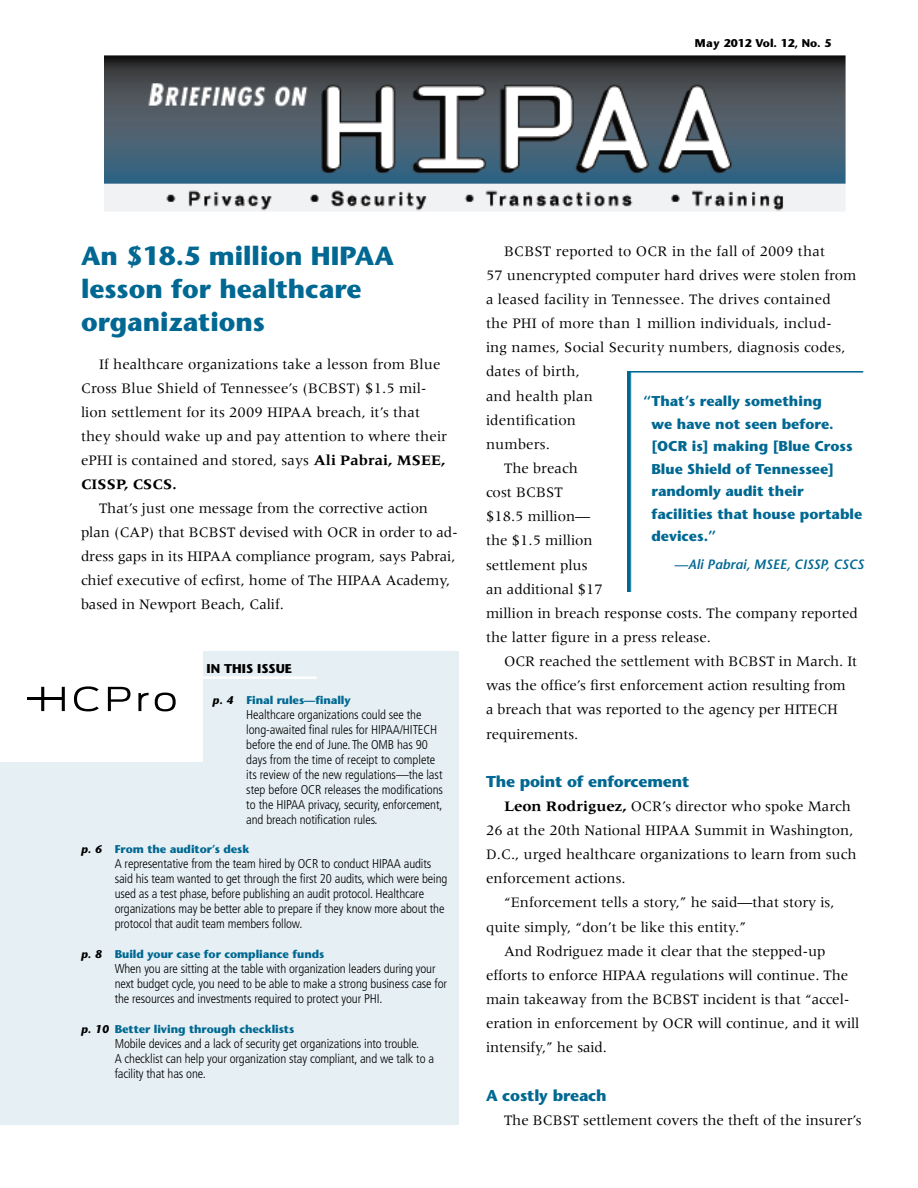
<style>
.page{position:relative;width:918px;height:1188px;background:#fff}
.page>*{position:absolute;margin:0;border:0;box-sizing:border-box;transform-origin:0 0}
.t1{font:700 26.25px/33px "Stone Sans Std";color:#006892}
.t2{font:700 15.75px "Stone Sans Std";letter-spacing:-.01em;color:#006892}
.t3{font:15px/24px "Meridien LT Std";color:#000}
.t4{font:700 14.25px/22.5px "Stone Sans Std";color:#006892}
.t5{font:italic 600 13.5px "Stone Sans Std";color:#006892}
.t6{font:300 condensed 12.75px/15px "Frutiger LT Std";letter-spacing:-.01em;color:#000}
.t7{font:700 12.75px "Stone Sans Std";color:#000}
.t8{font:700 11.25px "Stone Sans Std";letter-spacing:-.005em;color:#006892}
.t9{font:700 11.25px "Stone Sans Std";color:#000}
.s1{font-weight:700}
.s2{font-style:italic;color:#000}
</style>
<div class="page">
<img style="left:628px;top:372px;width:236px;height:220px">
<div style="left:0;top:651px;width:459px;height:473px;background:#e6f0f4"></div>
<div style="left:0;top:636px;width:202px;height:126px;background:#fff"></div>
<hr style="left:203px;top:676px;width:114px;height:3px;background:#fff">
<svg style="left:41px;top:687px;width:24px;height:24px"></svg>
<svg style="left:74px;top:686px;width:25px;height:25px"></svg>
<svg style="left:108px;top:687px;width:22px;height:24px"></svg>
<svg style="left:138px;top:693px;width:11px;height:18px"></svg>
<svg style="left:155px;top:693px;width:21px;height:18px"></svg>
<hr style="left:27px;top:697px;width:35px;height:3px;background:#000">
<img style="left:105px;top:55px;width:741px;height:156px">
<p class="t9" style="left:695px;top:37px;width:138px">May 2012 Vol. 12, No. 5</p>
<h1 class="t1" style="left:81px;top:239px;width:314px">An $18.5 million HIPAA lesson for healthcare organizations</h1>
<p class="t3" style="left:81px;top:352px;width:368px;text-indent:18px">If healthcare organizations take a lesson from Blue Cross Blue Shield of Tennessee’s (BCBST) $1.5 mil&shy;lion settlement for its 2009 HIPAA breach, it’s that they should wake up and pay attention to where their ePHI is contained and stored, says <span class="s1">Ali Pabrai, MSEE, CISSP, CSCS.</span></p>
<p class="t3" style="left:81px;top:496px;width:378px;text-indent:18px">That’s just one message from the corrective action plan (CAP) that BCBST devised with OCR in order to ad&shy;dress gaps in its HIPAA compliance program, says Pabrai, chief executive of ecfirst, home of The HIPAA Academy, based in Newport Beach, Calif.</p>
<p class="t7" style="left:207px;top:661px;width:87px">IN THIS ISSUE</p>
<p class="t8" style="left:213px;top:693px;width:140px"><span class="s2">p. 4</span> Final rules—finally</p>
<p class="t6" style="left:246px;top:707px;width:198px">Healthcare organizations could see the long-awaited final rules for HIPAA/HITECH before the end of June. The OMB has 90 days from the time of receipt to complete its review of the new regulations—the last step before OCR releases the modifications to the HIPAA privacy, security, enforcement, and breach notification rules.</p>
<p class="t8" style="left:81px;top:842px;width:170px"><span class="s2">p. 6</span> From the auditor’s desk</p>
<p class="t6" style="left:115px;top:856px;width:334px">A representative from the team hired by OCR to conduct HIPAA audits said his team wanted to get through the first 20 audits, which were being used as a test phase, before publishing an audit protocol. Healthcare organizations may be better able to prepare if they know more about the protocol that audit team members follow.</p>
<p class="t8" style="left:81px;top:947px;width:245px"><span class="s2">p. 8</span> Build your case for compliance funds</p>
<p class="t6" style="left:115px;top:961px;width:334px">When you are sitting at the table with organization leaders during your next budget cycle, you need to be able to make a strong business case for the resources and investments required to protect your PHI.</p>
<p class="t8" style="left:81px;top:1022px;width:215px"><span class="s2">p. 10</span> Better living through checklists</p>
<p class="t6" style="left:115px;top:1036px;width:321px">Mobile devices and a lack of security get organizations into trouble.<br>A checklist can help your organization stay compliant, and we talk to a facility that has one.</p>
<p class="t3" style="left:504px;top:239px;width:323px">BCBST reported to OCR in the fall of 2009 that</p>
<p class="t3" style="left:486px;top:263px;width:372px">57 unencrypted computer hard drives were stolen from</p>
<p class="t3" style="left:486px;top:287px;width:346px">a leased facility in Tennessee. The drives contained</p>
<p class="t3" style="left:486px;top:311px;width:348px">the PHI of more than 1 million individuals, includ-</p>
<p class="t3" style="left:486px;top:335px;width:361px">ing names, Social Security numbers, diagnosis codes,</p>
<p class="t3" style="left:486px;top:360px;width:96px">dates of birth,</p>
<p class="t3" style="left:486px;top:384px;width:109px">and health plan</p>
<p class="t3" style="left:486px;top:408px;width:92px">identification</p>
<p class="t3" style="left:486px;top:432px;width:66px">numbers.</p>
<p class="t3" style="left:504px;top:456px;width:75px">The breach</p>
<p class="t3" style="left:486px;top:480px;width:78px">cost BCBST</p>
<p class="t3" style="left:486px;top:504px;width:106px">$18.5 million—</p>
<p class="t3" style="left:486px;top:529px;width:108px">the $1.5 million</p>
<p class="t3" style="left:486px;top:553px;width:103px">settlement plus</p>
<p class="t3" style="left:486px;top:577px;width:118px">an additional $17</p>
<p class="t3" style="left:486px;top:601px;width:373px">million in breach response costs. The company reported</p>
<p class="t3" style="left:486px;top:625px;width:227px">the latter figure in a press release.</p>
<p class="t3" style="left:504px;top:649px;width:355px">OCR reached the settlement with BCBST in March. It</p>
<p class="t3" style="left:486px;top:673px;width:361px">was the office’s first enforcement action resulting from</p>
<p class="t3" style="left:486px;top:698px;width:354px">a breach that was reported to the agency per HITECH</p>
<p class="t3" style="left:486px;top:722px;width:94px">requirements.</p>
<p class="t2" style="left:486px;top:772px;width:205px">The point of enforcement</p>
<p class="t3" style="left:486px;top:794px;width:372px;text-indent:18px"><span class="s1">Leon Rodriguez,</span> OCR’s director who spoke March 26 at the 20th National HIPAA Summit in Washington, D.C., urged healthcare organizations to learn from such enforcement actions.</p>
<p class="t3" style="left:486px;top:890px;width:350px;text-indent:18px">“Enforcement tells a story,” he said—that story is, quite simply, “don’t be like this entity.”</p>
<p class="t3" style="left:486px;top:939px;width:375px;text-indent:18px">And Rodriguez made it clear that the stepped-up efforts to enforce HIPAA regulations will continue. The main takeaway from the BCBST incident is that “accel&shy;eration in enforcement by OCR will continue, and it will intensify,” he said.</p>
<p class="t2" style="left:486px;top:1086px;width:122px">A costly breach</p>
<p class="t3" style="left:504px;top:1108px;width:359px">The BCBST settlement covers the theft of the insurer’s</p>
<p class="t4" style="left:651px;top:390px;width:212px;text-indent:-8px">“That’s really something<br>we have not seen before. [OCR is] making [Blue Cross<br>Blue Shield of Tennessee] randomly audit their facilities that house portable devices.”</p>
<p class="t5" style="left:675px;top:556px;width:191px">—Ali Pabrai, MSEE, CISSP, CSCS</p>
</div>
